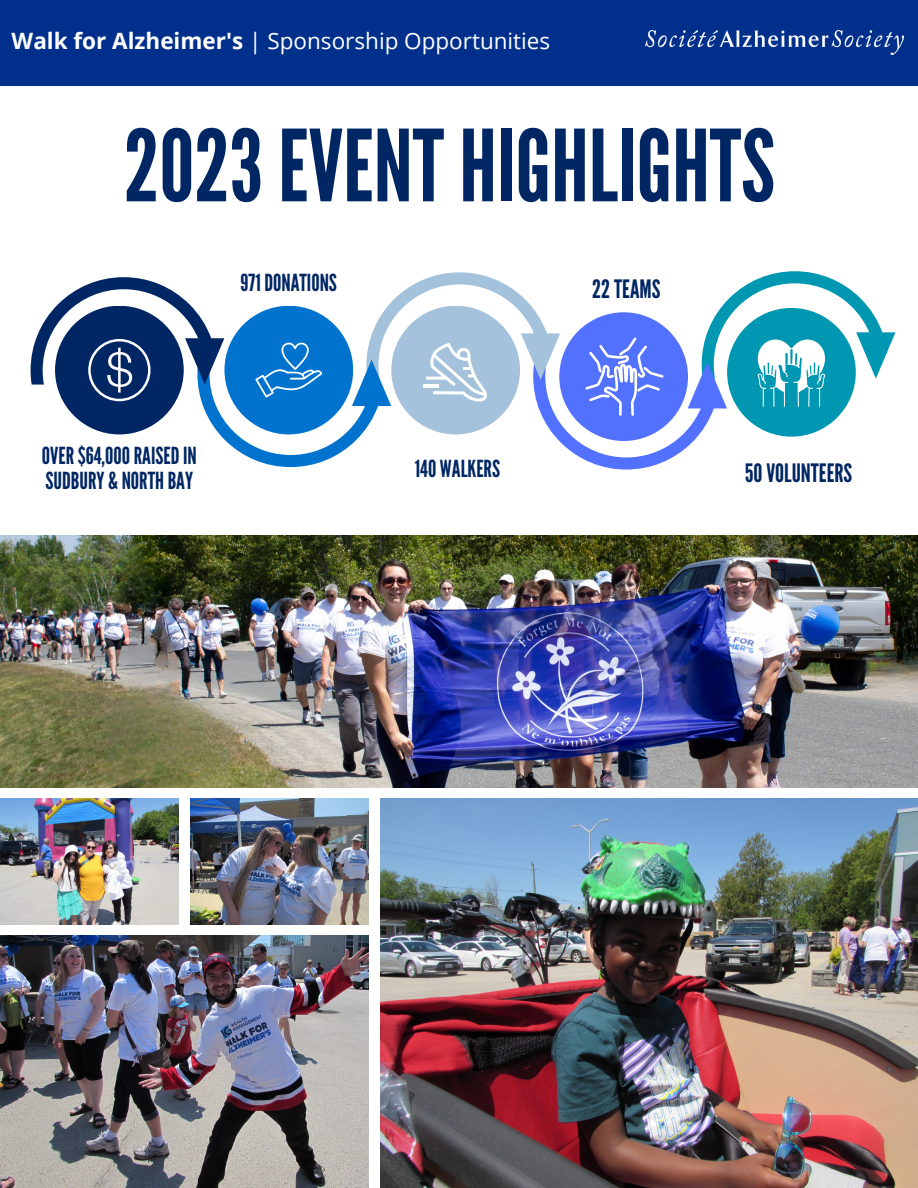
<style>
.page{position:relative;width:918px;height:1188px;background:#fff}
.page>*{position:absolute;margin:0;border:0;box-sizing:border-box;transform-origin:0 0}
.t1{font:99px "League Gothic";color:#002663}
.t2{font:25.35px "League Gothic";color:#002663}
.t3{font:23.55px/26px "League Gothic";color:#002663}
.t4{font:22.5px "Open Sans";color:#fff}
.s1{font-weight:700}
</style>
<div class="page">
<img style="left:0;top:535px;width:918px;height:252px">
<img style="left:0;top:798px;width:179px;height:126px">
<img style="left:190px;top:798px;width:179px;height:126px">
<img style="left:0;top:936px;width:369px;height:252px">
<img style="left:380px;top:798px;width:538px;height:390px">
<div style="left:0;top:0;width:918px;height:85px;background:#00308c"></div>
<img style="left:645px;top:31px;width:258px;height:23px">
<svg style="left:31px;top:271px;width:864px;height:199px"></svg>
<p class="t4" style="left:12px;top:25px;width:540px"><span class="s1">Walk for Alzheimer's</span> | Sponsorship Opportunities</p>
<p class="t1" style="left:124px;top:109px;width:653px">2023EVENTHIGHLIGHTS</p>
<h2 class="t3" style="left:241px;top:270px;width:98px">971DONATIONS</h2>
<p class="t2" style="left:592px;top:274px;width:70px">22TEAMS</p>
<h1 class="t3" style="left:42px;top:443px;width:156px">OVER$64,000RAISEDIN<br>SUDBURY &amp; NORTHBAY</h1>
<p class="t3" style="left:415px;top:456px;width:87px">140 WALKERS</p>
<h2 class="t2" style="left:745px;top:458px;width:109px">50VOLUNTEERS</h2>
</div>
